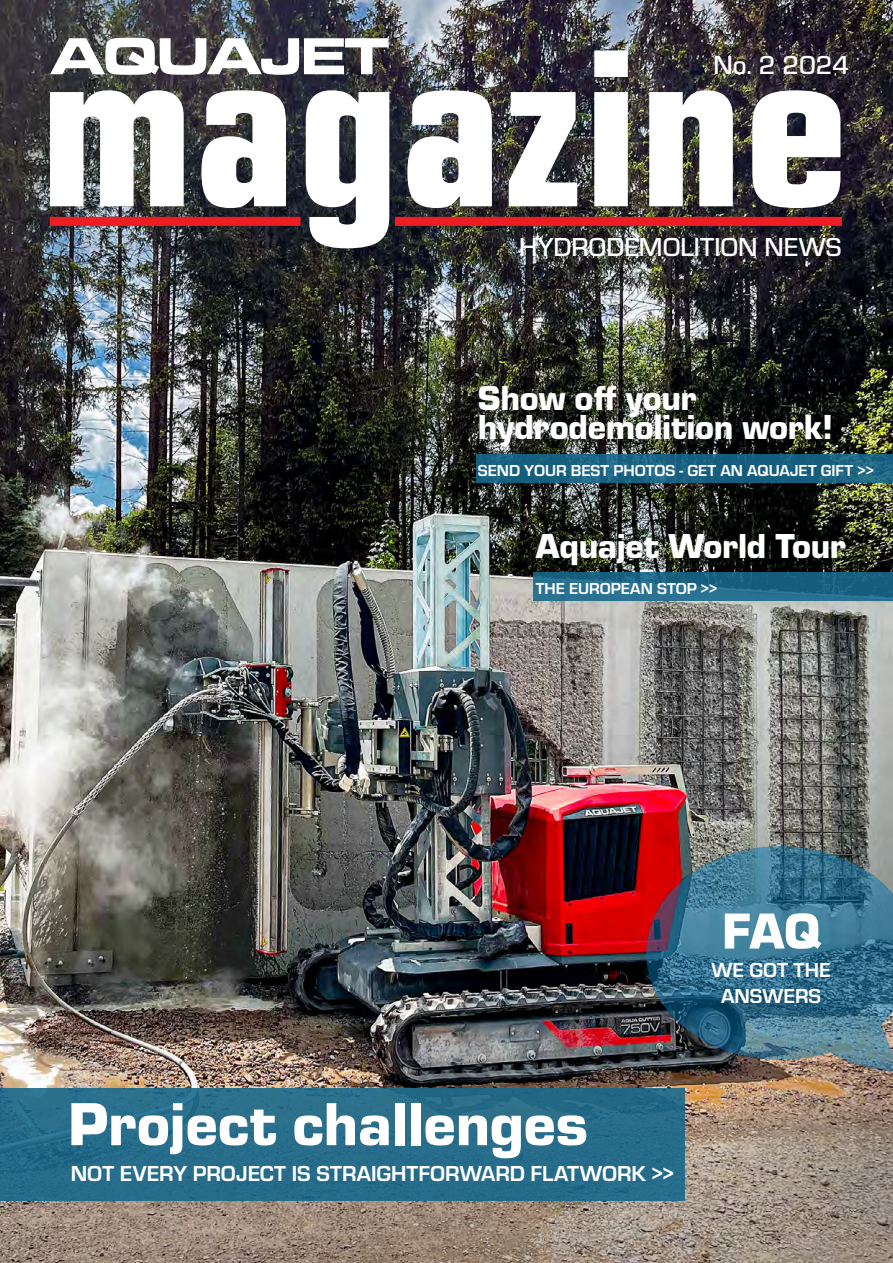
<style>
.page{position:relative;width:893px;height:1263px;background:#fff}
.page>*{position:absolute;margin:0;border:0;box-sizing:border-box;transform-origin:0 0}
.t1{font:243px "Eurostile Con Hea";color:#fff}
.Magazine_huvudrubrik_framsida{font:900 63px "Eurostile";color:#fff}
.t2{font:54px "Microgramma D Bold Exte";color:#fff}
.Magazine_huvudrubrik_framsida-2{font:900 52.5px "Eurostile";color:#fff}
.Magazine_huvudrubrik_framsida-3{font:900 36px/30px "Eurostile";letter-spacing:-.01em;color:#fff}
.t3{font:500 27px "Eurostile";color:#fff}
.Magazine_huvudrrubik_2_framsida{font:700 22.5px "Eurostile";color:#fff}
.Magazine_huvudrrubik_2_framsida-2{font:700 21px/25.5px "Eurostile";color:#fff;text-align:center}
.Magazine_huvudrrubik_2_framsida-3{font:700 16.5px "Eurostile";color:#fff}
</style>
<div class="page">
<img style="left:1px;top:0;width:892px;height:1263px">
<svg style="left:533px;top:572px;width:360px;height:29px;background:#206888"></svg>
<svg style="left:477px;top:455px;width:416px;height:28px;background:#196281"></svg>
<div style="left:0;top:1089px;width:685px;height:112px;background:#286d8b"></div>
<img style="left:0;top:0;width:1px;height:1263px">
<div style="left:50px;top:217px;width:250px;height:9px;background:#ee1d23"></div>
<div style="left:395px;top:217px;width:447px;height:9px;background:#ee1d23"></div>
<img style="left:646px;top:846px;width:247px;height:225px">
<p class="t2" style="left:51px;top:20px;width:339px">AQUAJET</p>
<p class="t1" style="left:39px;top:-50px;width:811px">magazine</p>
<p class="t3" style="left:714px;top:46px;width:137px">No. 2 2024</p>
<p class="t3" style="left:519px;top:229px;width:324px">HYDRODEMOLITION NEWS</p>
<p class="Magazine_huvudrubrik_framsida-3" style="left:478px;top:380px;width:357px">Show off your hydrodemolition work!</p>
<p class="Magazine_huvudrrubik_2_framsida-3" style="left:478px;top:458px;width:398px">SEND YOUR BEST PHOTOS - GET AN AQUAJET GIFT &gt;&gt;</p>
<p class="Magazine_huvudrubrik_framsida-3" style="left:536px;top:528px;width:312px">Aquajet World Tour</p>
<p class="Magazine_huvudrrubik_2_framsida-3" style="left:536px;top:576px;width:183px">THE EUROPEAN STOP &gt;&gt;</p>
<p class="Magazine_huvudrubrik_framsida-2" style="left:722px;top:893px;width:100px">FAQ</p>
<p class="Magazine_huvudrrubik_2_framsida-2" style="left:711px;top:956px;width:121px">WE GOT THE<br>ANSWERS</p>
<p class="Magazine_huvudrubrik_framsida" style="left:68px;top:1079px;width:522px">Project challenges</p>
<p class="Magazine_huvudrrubik_2_framsida" style="left:71px;top:1157px;width:605px">NOT EVERY PROJECT IS STRAIGHTFORWARD FLATWORK &gt;&gt;</p>
</div>
